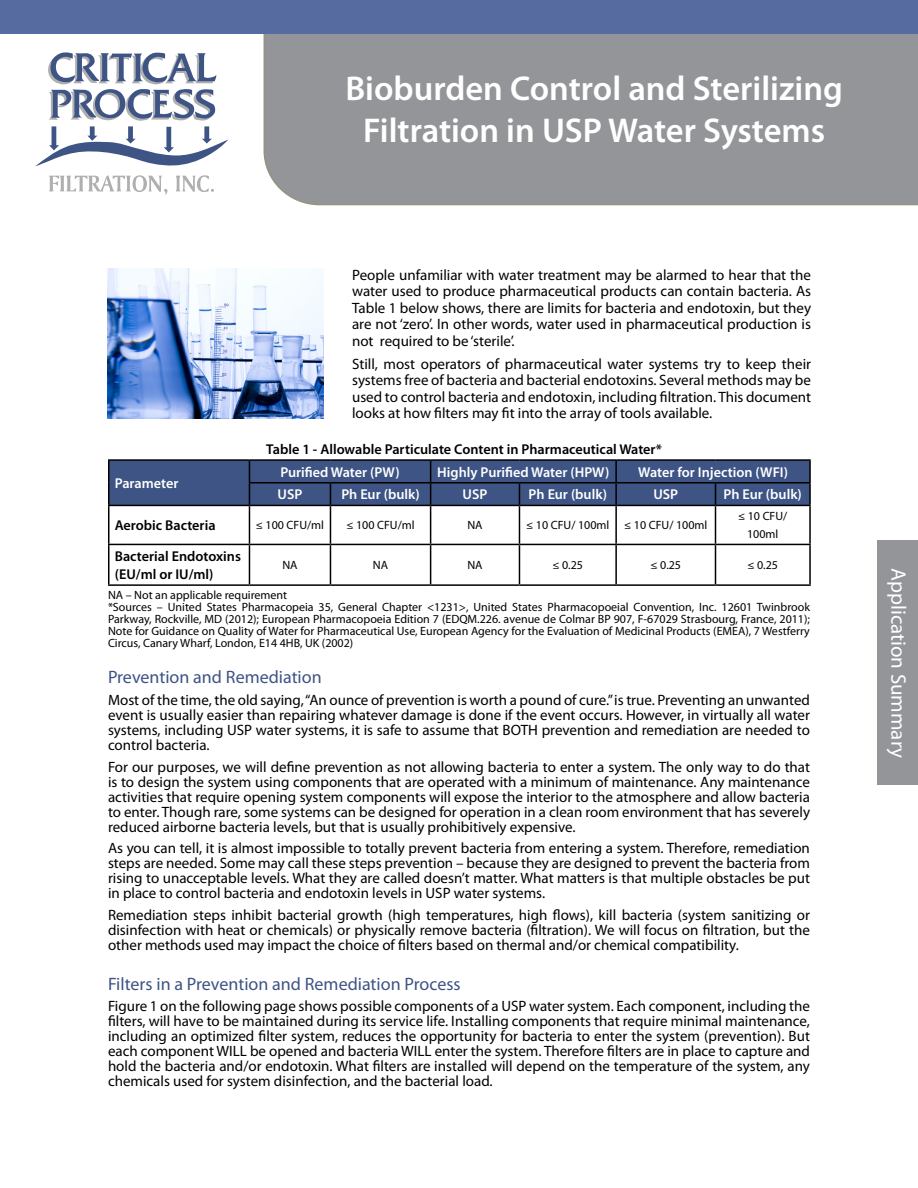
<style>
.page{position:relative;width:918px;height:1188px;background:#fff}
.page>*{position:absolute;margin:0;border:0;box-sizing:border-box;transform-origin:0 0}
.t1{font:600 34.5px/42px "Myriad Pro";color:#fff;text-align:center}
.t2{font:21px "Myriad Pro";color:#fff}
.t3{font:18px "Myriad Pro";color:#3d5485}
.t4{font:15px/15px "Myriad Pro";color:#000;text-align:justify}
.t5{font:600 14.25px "Myriad Pro";color:#fff}
.t6{font:600 14.25px/18px "Myriad Pro";color:#000}
.t7{font:12px/12px "Myriad Pro";color:#000;text-align:center}
</style>
<div class="page">
<div style="left:263px;top:33px;width:655px;height:173px;background:#939598"></div>
<svg style="left:36px;top:52px;width:193px;height:114px"></svg>
<svg style="left:49px;top:175px;width:118px;height:20px"></svg>
<svg style="left:176px;top:175px;width:38px;height:17px"></svg>
<div style="left:0;top:0;width:918px;height:33px;background:#566ca0"></div>
<img style="left:108px;top:268px;width:216px;height:150px">
<div style="left:878px;top:540px;width:40px;height:244px;background:#939598"></div>
<hr style="left:108px;top:459px;width:141px;height:2px;background:#000">
<hr style="left:108px;top:461px;width:2px;height:22px;background:#000">
<hr style="left:249px;top:459px;width:81px;height:2px;background:#000">
<hr style="left:330px;top:459px;width:101px;height:2px;background:#000">
<hr style="left:431px;top:459px;width:88px;height:2px;background:#000">
<hr style="left:519px;top:459px;width:97px;height:2px;background:#000">
<hr style="left:616px;top:459px;width:100px;height:2px;background:#000">
<hr style="left:716px;top:459px;width:95px;height:2px;background:#000">
<hr style="left:809px;top:461px;width:2px;height:21px;background:#000">
<hr style="left:108px;top:483px;width:2px;height:22px;background:#000">
<hr style="left:716px;top:482px;width:95px;height:1px;background:#000">
<svg style="left:109px;top:460px;width:701px;height:45px;background:#394e7d"></svg>
<hr style="left:809px;top:483px;width:2px;height:22px;background:#000">
<hr style="left:108px;top:505px;width:141px;height:1px;background:#000">
<hr style="left:108px;top:506px;width:2px;height:38px;background:#000">
<hr style="left:249px;top:505px;width:81px;height:1px;background:#000">
<hr style="left:249px;top:506px;width:1px;height:38px;background:#000">
<hr style="left:330px;top:505px;width:101px;height:1px;background:#000">
<hr style="left:330px;top:506px;width:1px;height:38px;background:#000">
<hr style="left:431px;top:505px;width:88px;height:1px;background:#000">
<hr style="left:430px;top:506px;width:1px;height:38px;background:#000">
<hr style="left:519px;top:505px;width:97px;height:1px;background:#000">
<hr style="left:519px;top:506px;width:1px;height:38px;background:#000">
<hr style="left:616px;top:505px;width:100px;height:1px;background:#000">
<hr style="left:615px;top:506px;width:2px;height:38px;background:#000">
<hr style="left:716px;top:505px;width:95px;height:1px;background:#000">
<hr style="left:715px;top:506px;width:1px;height:38px;background:#000">
<hr style="left:809px;top:506px;width:2px;height:38px;background:#000">
<hr style="left:108px;top:544px;width:141px;height:1px;background:#000">
<hr style="left:108px;top:545px;width:2px;height:39px;background:#000">
<hr style="left:249px;top:544px;width:81px;height:1px;background:#000">
<hr style="left:249px;top:545px;width:1px;height:39px;background:#000">
<hr style="left:330px;top:544px;width:101px;height:1px;background:#000">
<hr style="left:330px;top:545px;width:1px;height:39px;background:#000">
<hr style="left:431px;top:544px;width:88px;height:1px;background:#000">
<hr style="left:430px;top:545px;width:1px;height:39px;background:#000">
<hr style="left:519px;top:544px;width:97px;height:1px;background:#000">
<hr style="left:519px;top:545px;width:1px;height:39px;background:#000">
<hr style="left:616px;top:544px;width:100px;height:1px;background:#000">
<hr style="left:615px;top:545px;width:2px;height:39px;background:#000">
<hr style="left:716px;top:544px;width:95px;height:1px;background:#000">
<hr style="left:715px;top:545px;width:1px;height:39px;background:#000">
<hr style="left:809px;top:545px;width:2px;height:39px;background:#000">
<hr style="left:108px;top:584px;width:141px;height:2px;background:#000">
<hr style="left:249px;top:584px;width:81px;height:2px;background:#000">
<hr style="left:330px;top:584px;width:101px;height:2px;background:#000">
<hr style="left:431px;top:584px;width:88px;height:2px;background:#000">
<hr style="left:519px;top:584px;width:97px;height:2px;background:#000">
<hr style="left:616px;top:584px;width:100px;height:2px;background:#000">
<hr style="left:716px;top:584px;width:95px;height:2px;background:#000">
<h1 class="t1" style="left:345px;top:66px;width:499px">Bioburden Control and Sterilizing<br>Filtration in USP Water Systems</h1>
<p class="t5" style="left:115px;top:474px;width:65px">Parameter</p>
<p class="t4" style="left:352px;top:266px;width:461px;line-height:16.5px">People unfamiliar with water treatment may be alarmed to hear that the water used to produce pharmaceutical products can contain bacteria. As Table 1 below shows, there are limits for bacteria and endotoxin, but they are not ‘zero’. In other words, water used in pharmaceutical production is not required to be ‘sterile’.</p>
<p class="t4" style="left:352px;top:355px;width:461px;line-height:16.5px">Still, most operators of pharmaceutical water systems try to keep their systems free of bacteria and bacterial endotoxins. Several methods may be used to control bacteria and endotoxin, including filtration. This document looks at how filters may fit into the array of tools available.</p>
<p class="t6" style="left:266px;top:440px;width:397px">Table 1 - Allowable Particulate Content in Pharmaceutical Water*</p>
<p class="t5" style="left:280px;top:463px;width:121px">Purified Water (PW)</p>
<p class="t5" style="left:437px;top:463px;width:174px">Highly Purified Water (HPW)</p>
<p class="t5" style="left:638px;top:463px;width:151px">Water for Injection (WFI)</p>
<p class="t5" style="left:278px;top:486px;width:26px">USP</p>
<p class="t5" style="left:341px;top:486px;width:80px">Ph Eur (bulk)</p>
<p class="t5" style="left:463px;top:486px;width:26px">USP</p>
<p class="t5" style="left:529px;top:486px;width:80px">Ph Eur (bulk)</p>
<p class="t5" style="left:653px;top:486px;width:26px">USP</p>
<p class="t5" style="left:724px;top:486px;width:80px">Ph Eur (bulk)</p>
<p class="t6" style="left:115px;top:516px;width:102px">Aerobic Bacteria</p>
<p class="t7" style="left:256px;top:519px;width:70px">≤ 100 CFU/ml</p>
<p class="t7" style="left:346px;top:519px;width:70px">≤ 100 CFU/ml</p>
<p class="t7" style="left:467px;top:519px;width:17px">NA</p>
<p class="t7" style="left:526px;top:519px;width:183px">≤ 10 CFU/ 100ml ≤ 10 CFU/ 100ml</p>
<p class="t7" style="left:738px;top:507px;width:51px;line-height:18px">≤ 10 CFU/<br>100ml</p>
<p class="t6" style="left:115px;top:547px;width:128px">Bacterial Endotoxins (EU/ml or IU/ml)</p>
<p class="t7" style="left:282px;top:559px;width:17px">NA</p>
<p class="t7" style="left:373px;top:559px;width:17px">NA</p>
<p class="t7" style="left:467px;top:559px;width:17px">NA</p>
<p class="t7" style="left:552px;top:559px;width:32px">≤ 0.25</p>
<p class="t7" style="left:650px;top:559px;width:32px">≤ 0.25</p>
<p class="t7" style="left:747px;top:559px;width:32px">≤ 0.25</p>
<p class="t7" style="left:108px;top:589px;width:704px;text-align:left">NA – Not an applicable requirement<br>*Sources – United States Pharmacopeia 35, General Chapter &lt;1231&gt;, United States Pharmacopoeial Convention, Inc. 12601 Twinbrook Parkway, Rockville, MD (2012); European Pharmacopoeia Edition 7 (EDQM.226. avenue de Colmar BP 907, F-67029 Strasbourg, France, 2011); Note for Guidance on Quality of Water for Pharmaceutical Use, European Agency for the Evaluation of Medicinal Products (EMEA), 7 Westferry Circus, Canary Wharf, London, E14 4HB, UK (2002)</p>
<p class="t3" style="left:108px;top:666px;width:215px">Prevention and Remediation</p>
<p class="t4" style="left:108px;top:692px;width:704px">Most of the time, the old saying, “An ounce of prevention is worth a pound of cure.” is true. Preventing an unwanted event is usually easier than repairing whatever damage is done if the event occurs. However, in virtually all water systems, including USP water systems, it is safe to assume that BOTH prevention and remediation are needed to control bacteria.</p>
<p class="t4" style="left:108px;top:759px;width:704px">For our purposes, we will define prevention as not allowing bacteria to enter a system. The only way to do that is to design the system using components that are operated with a minimum of maintenance. Any maintenance activities that require opening system components will expose the interior to the atmosphere and allow bacteria to enter. Though rare, some systems can be designed for operation in a clean room environment that has severely reduced airborne bacteria levels, but that is usually prohibitively expensive.</p>
<p class="t4" style="left:108px;top:841px;width:704px">As you can tell, it is almost impossible to totally prevent bacteria from entering a system. Therefore, remediation steps are needed. Some may call these steps prevention – because they are designed to prevent the bacteria from rising to unacceptable levels. What they are called doesn’t matter. What matters is that multiple obstacles be put in place to control bacteria and endotoxin levels in USP water systems.</p>
<p class="t4" style="left:108px;top:907px;width:704px">Remediation steps inhibit bacterial growth (high temperatures, high flows), kill bacteria (system sanitizing or disinfection with heat or chemicals) or physically remove bacteria (filtration). We will focus on filtration, but the other methods used may impact the choice of filters based on thermal and/or chemical compatibility.</p>
<p class="t3" style="left:108px;top:972px;width:354px">Filters in a Prevention and Remediation Process</p>
<p class="t4" style="left:108px;top:999px;width:704px">Figure 1 on the following page shows possible components of a USP water system. Each component, including the filters, will have to be maintained during its service life. Installing components that require minimal maintenance, including an optimized filter system, reduces the opportunity for bacteria to enter the system (prevention). But each component WILL be opened and bacteria WILL enter the system. Therefore filters are in place to capture and hold the bacteria and/or endotoxin. What filters are installed will depend on the temperature of the system, any chemicals used for system disinfection, and the bacterial load.</p>
<h2 class="t2" style="left:911px;top:568px;width:191px;rotate:90deg">Application Summary</h2>
</div>
